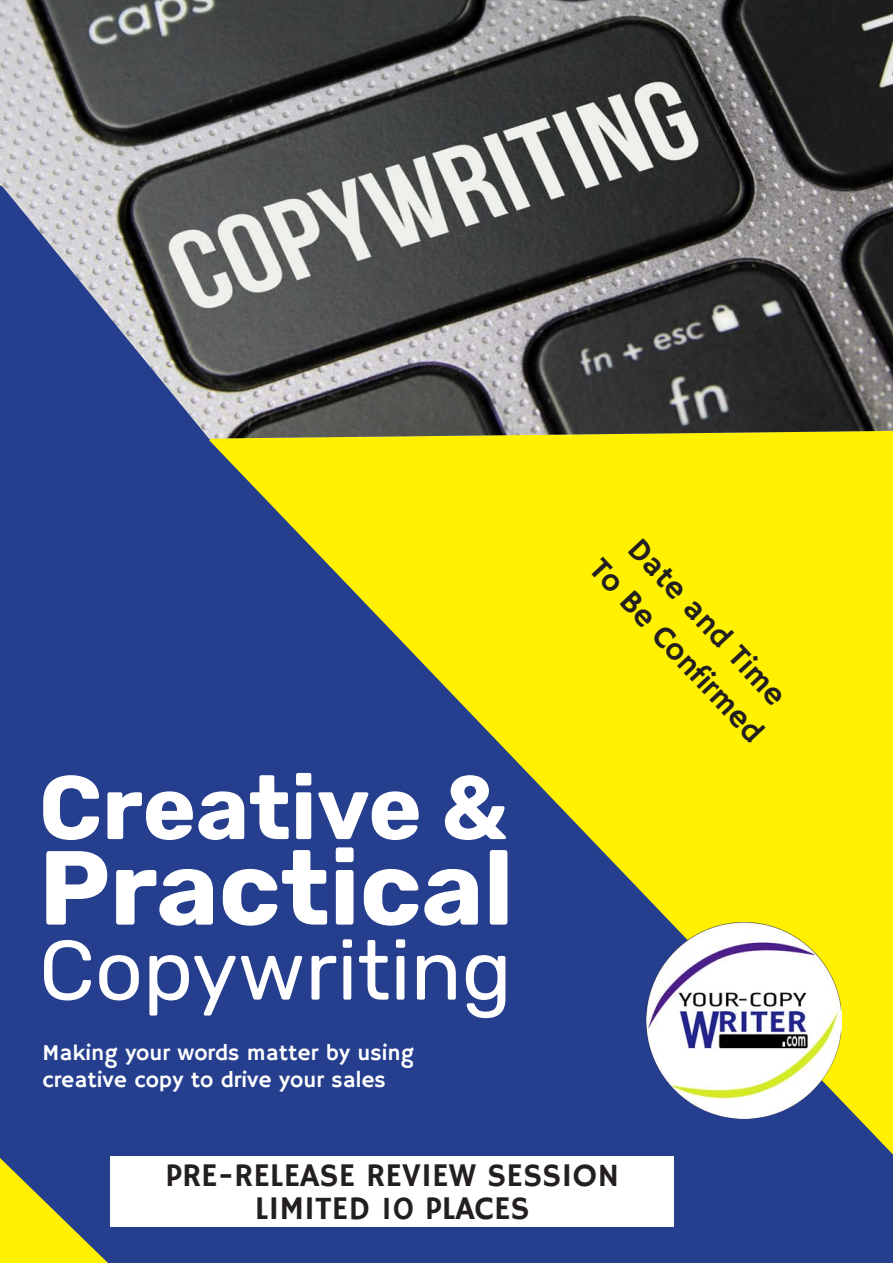
<style>
.page{position:relative;width:893px;height:1263px;background:#fff}
.page>*{position:absolute;margin:0;border:0;box-sizing:border-box;transform-origin:0 0}
.t1{font:700 105px "Rubik";color:#fff}
.t2{font:700 90px "Rubik";color:#fff}
.t3{font:84px "Rubik";color:#fff}
.t4{font:33px "Hammersmith One";color:#231f20}
.t5{font:31.5px "Hammersmith One";color:#231f20}
.t6{font:22.5px/27px "Hammersmith One";color:#fff}
</style>
<div class="page">
<div style="left:0;top:439px;width:893px;height:824px;background:#253f8e"></div>
<svg style="left:209px;top:439px;width:684px;height:715px;background:#939946"></svg>
<img style="left:646px;top:923px;width:196px;height:195px">
<div style="left:111px;top:1157px;width:563px;height:70px;background:#fff"></div>
<img style="left:0;top:0;width:893px;height:439px">
<p class="t2" style="left:39px;top:755px;width:470px">Creative &amp;</p>
<p class="t1" style="left:39px;top:827px;width:476px">Practical</p>
<p class="t3" style="left:39px;top:923px;width:474px">Copywriting</p>
<p class="t6" style="left:43px;top:1040px;width:373px">Making your words matter by using creative copy to drive your sales</p>
<p class="t5" style="left:647px;top:531px;width:217px;rotate:47deg">Date and Time</p>
<p class="t5" style="left:608px;top:550px;width:240px;rotate:47deg">To Be Confi rmed</p>
<p class="t4" style="left:165px;top:1157px;width:455px">PRE-RELEASE REVIEW SESSION</p>
<p class="t4" style="left:255px;top:1190px;width:277px">LIMITED 10 PLACES</p>
</div>
